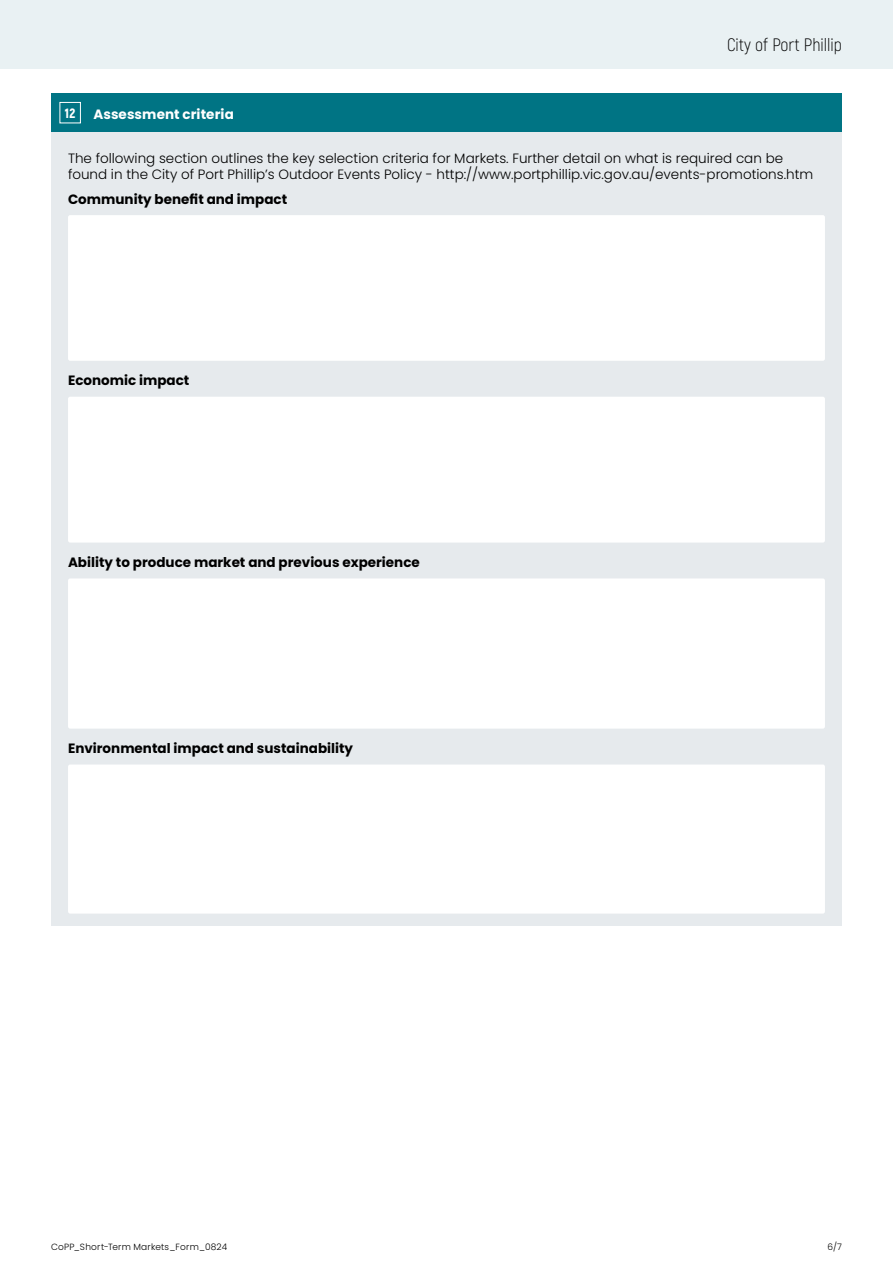
<style>
.page{position:relative;width:893px;height:1263px;background:#fff}
.page>*{position:absolute;margin:0;border:0;box-sizing:border-box;transform-origin:0 0}
.t1{font:300 18px "Akrobat";color:#000}
.t2{font:300 13.5px/16.2px "Poppins";color:#000}
.t3{font:700 13.5px "Poppins";color:#000}
.t4{font:700 13.5px "Poppins";letter-spacing:.005em;color:#fff}
.t5{font:900 13.5px "Akrobat";color:#fff}
.t6{font:300 9px "Poppins";letter-spacing:.025em;color:#000}
</style>
<div class="page">
<div style="left:0;top:0;width:893px;height:68px;background:#e9f1f3"></div>
<div style="left:51px;top:94px;width:791px;height:38px;background:#007484"></div>
<div style="left:51px;top:132px;width:791px;height:793px;background:#e6eaed"></div>
<div style="left:60px;top:102px;width:21px;height:21px;border:1px solid #fff"></div>
<div style="left:68px;top:215px;width:757px;height:146px;background:#fff;border-radius:2px"></div>
<div style="left:68px;top:397px;width:757px;height:146px;background:#fff;border-radius:2px"></div>
<div style="left:68px;top:578px;width:757px;height:151px;background:#fff;border-radius:2px"></div>
<div style="left:68px;top:764px;width:757px;height:149px;background:#fff;border-radius:2px"></div>
<h1 class="t1" style="left:727px;top:34px;width:116px">City of Port Phillip</h1>
<p class="t5" style="left:65px;top:104px;width:12px">12</p>
<p class="t4" style="left:94px;top:106px;width:142px">Assessment criteria</p>
<p class="t2" style="left:68px;top:150px;width:747px">The following section outlines the key selection criteria for Markets. Further detail on what is required can be found in the City of Port Phillip’s Outdoor Events Policy - http://www.portphillip.vic.gov.au/events-promotions.htm</p>
<p class="t3" style="left:68px;top:191px;width:221px">Community benefit and impact</p>
<p class="t3" style="left:68px;top:373px;width:123px">Economic impact</p>
<p class="t3" style="left:68px;top:555px;width:353px">Ability to produce market and previous experience</p>
<p class="t3" style="left:68px;top:741px;width:287px">Environmental impact and sustainability</p>
<p class="t6" style="left:51px;top:1241px;width:178px">CoPP_Short-Term Markets_Form_0824</p>
<p class="t6" style="left:827px;top:1241px;width:16px">6/7</p>
</div>
